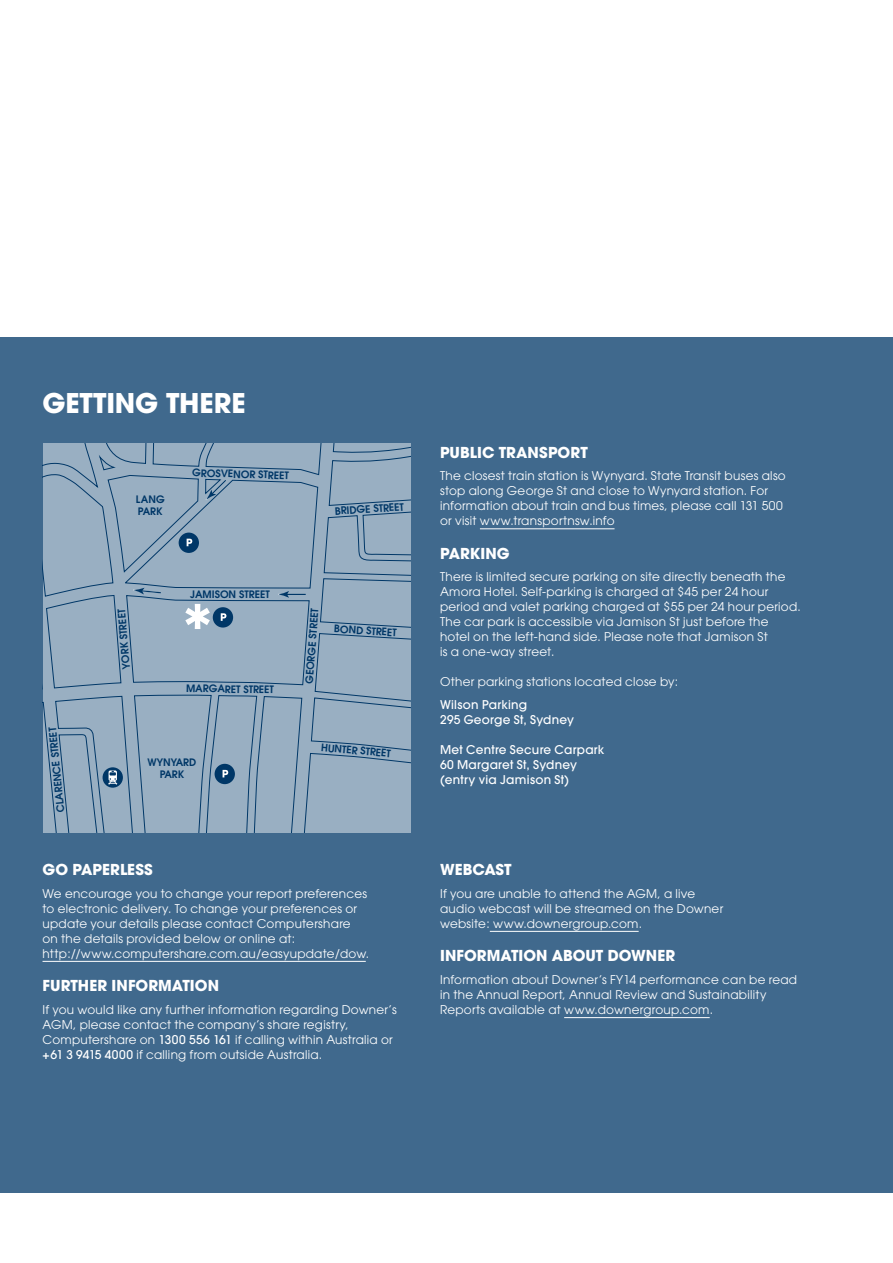
<style>
.page{position:relative;width:893px;height:1263px;background:#fff}
.page>*{position:absolute;margin:0;border:0;box-sizing:border-box;transform-origin:0 0}
.t1{font:700 27px "Avant Garde";letter-spacing:-.005em;color:#fff}
.t2{font:700 15px "Avant Garde";color:#fff}
.t3{font:12px/15px "Avant Garde";letter-spacing:.02em;color:#fff}
.t4{font:500 12px/15px "Avant Garde";letter-spacing:.02em;color:#fff}
.t5{font:600 10.2px/12px "Avant Garde";color:#003767;text-align:center}
.s1{font-weight:500}
</style>
<div class="page">
<div style="left:0;top:337px;width:893px;height:855px;background:#40698d"></div>
<hr style="left:480px;top:528px;width:134px;height:1px;background:#fff">
<svg style="left:43px;top:443px;width:368px;height:390px;background:#92aabe"></svg>
<svg style="left:185px;top:604px;width:25px;height:25px"></svg>
<div style="left:179px;top:533px;width:20px;height:20px;background:#003767;border-radius:50%"></div>
<svg style="left:187px;top:539px;width:5px;height:7px"></svg>
<div style="left:213px;top:607px;width:20px;height:20px;background:#003767;border-radius:50%"></div>
<svg style="left:221px;top:613px;width:5px;height:8px"></svg>
<div style="left:215px;top:764px;width:20px;height:20px;background:#003767;border-radius:50%"></div>
<svg style="left:223px;top:770px;width:5px;height:7px"></svg>
<div style="left:103px;top:767px;width:20px;height:21px;background:#003767;border-radius:50%"></div>
<svg style="left:108px;top:770px;width:9px;height:14px"></svg>
<svg style="left:278px;top:591px;width:27px;height:7px"></svg>
<svg style="left:206px;top:479px;width:21px;height:21px"></svg>
<svg style="left:133px;top:588px;width:29px;height:6px"></svg>
<hr style="left:43px;top:961px;width:323px;height:1px;background:#fff">
<hr style="left:490px;top:931px;width:149px;height:1px;background:#fff">
<hr style="left:564px;top:1017px;width:146px;height:1px;background:#fff">
<h1 class="t1" style="left:43px;top:385px;width:205px">GETTING THERE</h1>
<p class="t5" style="left:55px;top:813px;width:87px;rotate:-96deg">CLARENCE STREET</p>
<p class="t5" style="left:136px;top:493px;width:30px;text-align:left">LANG<br>PARK</p>
<p class="t5" style="left:193px;top:466px;width:98px;rotate:2deg">GROSVENOR STREET</p>
<p class="t5" style="left:334px;top:505px;width:71px;rotate:-4deg">BRIDGE STREET</p>
<p class="t5" style="left:120px;top:670px;width:62px;rotate:-95deg">YORK STREET</p>
<p class="t5" style="left:190px;top:588px;width:81px">JAMISON STREET</p>
<p class="t5" style="left:186px;top:682px;width:89px;rotate:1deg">MARGARET STREET</p>
<p class="t5" style="left:148px;top:756px;width:50px">WYNYARD<br>PARK</p>
<p class="t5" style="left:303px;top:683px;width:77px;rotate:-86deg">GEORGE STREET</p>
<p class="t5" style="left:334px;top:623px;width:64px;rotate:3deg">BOND STREET</p>
<p class="t5" style="left:322px;top:741px;width:72px;rotate:5deg">HUNTER STREET</p>
<p class="t2" style="left:43px;top:860px;width:112px">GO PAPERLESS</p>
<p class="t3" style="left:43px;top:886px;width:328px">We encourage you to change your report preferences to electronic delivery. To change your preferences or update your details please contact Computershare on the details provided below or online at: http://www.computershare.com.au/easyupdate/dow.</p>
<p class="t2" style="left:43px;top:976px;width:178px">FURTHER INFORMATION</p>
<p class="t3" style="left:43px;top:1002px;width:356px">If you would like any further information regarding Downer’s AGM, please contact the company’s share registry, Computershare on <span class="s1">1300 556 161</span> if calling within Australia or <span class="s1">+61 3 9415 4000</span> if calling from outside Australia.</p>
<p class="t2" style="left:440px;top:442px;width:149px">PUBLIC TRANSPORT</p>
<p class="t3" style="left:440px;top:468px;width:347px">The closest train station is Wynyard. State Transit buses also stop along George St and close to Wynyard station. For information about train and bus times, please call 131 500 or visit www.transportnsw.info</p>
<p class="t2" style="left:440px;top:543px;width:71px">PARKING</p>
<p class="t3" style="left:440px;top:569px;width:362px">There is limited secure parking on site directly beneath the Amora Hotel. Self-parking is charged at $45 per 24 hour period and valet parking charged at $55 per 24 hour period.<br>The car park is accessible via Jamison St just before the hotel on the left-hand side. Please note that Jamison St<br>is a one-way street.</p>
<p class="t3" style="left:440px;top:674px;width:240px">Other parking stations located close by:</p>
<p class="t4" style="left:440px;top:697px;width:135px">Wilson Parking<br>295 George St, Sydney</p>
<p class="t4" style="left:440px;top:742px;width:166px">Met Centre Secure Carpark<br>60 Margaret St, Sydney (entry via Jamison St)</p>
<p class="t2" style="left:440px;top:860px;width:73px">WEBCAST</p>
<p class="t3" style="left:440px;top:886px;width:285px">If you are unable to attend the AGM, a live audio webcast will be streamed on the Downer website: www.downergroup.com.</p>
<p class="t2" style="left:440px;top:946px;width:237px">INFORMATION ABOUT DOWNER</p>
<p class="t3" style="left:440px;top:972px;width:359px">Information about Downer’s FY14 performance can be read in the Annual Report, Annual Review and Sustainability<br>Reports available at www.downergroup.com.</p>
</div>
